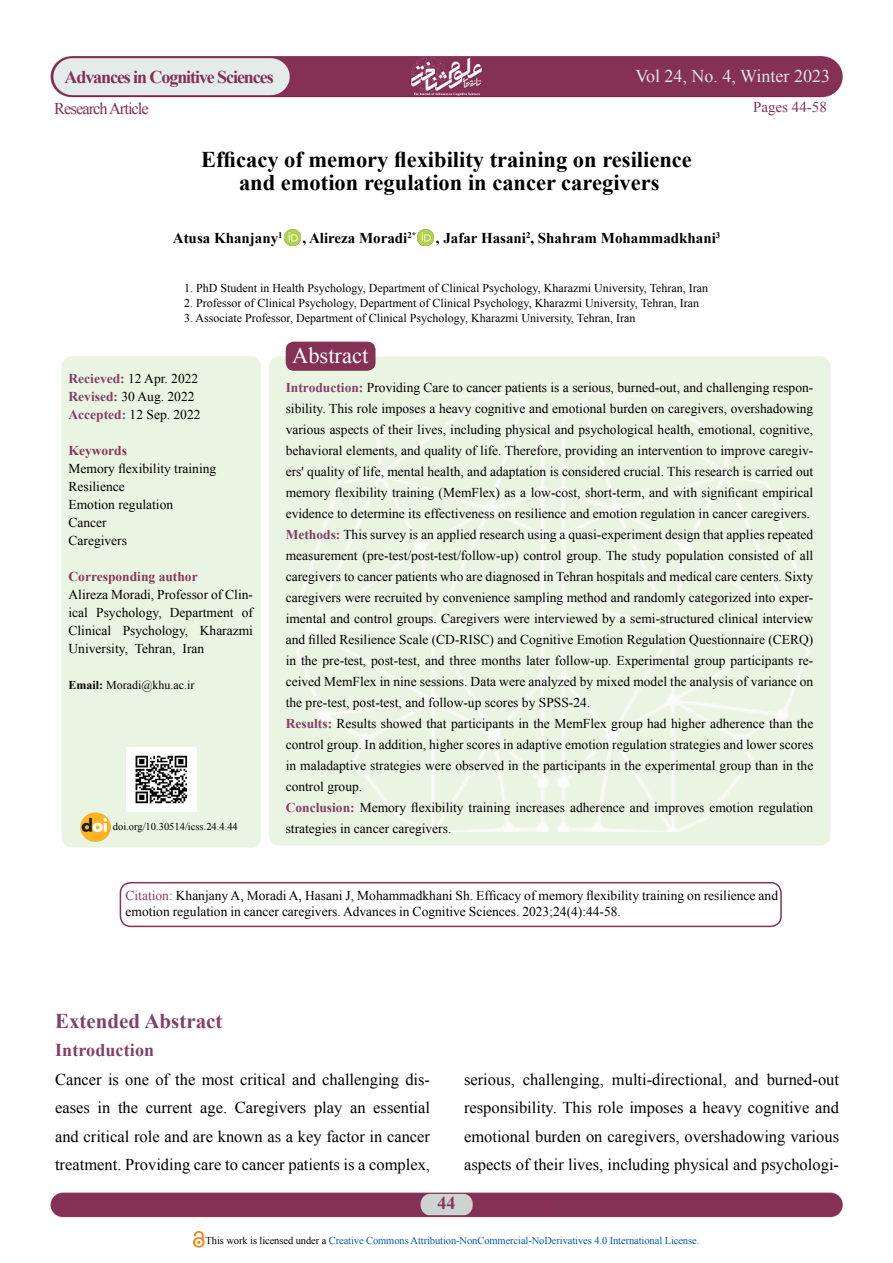
<style>
.page{position:relative;width:893px;height:1263px;background:#fff}
.page>*{position:absolute;margin:0;border:0;box-sizing:border-box;transform-origin:0 0}
.t1{font:700 22.5px/22.5px "Times New Roman";color:#000;text-align:center}
.t2{font:22.5px "Times New Roman";color:#fff}
.t3{font:700 21px "Times New Roman";color:#814068}
.t4{font:700 18px "Times New Roman";letter-spacing:-.06em;color:#853155}
.t5{font:18px "Times New Roman";color:#dde5e6}
.t6{font:700 18px "Times New Roman";letter-spacing:.005em;color:#814068}
.t7{font:700 18px "Times New Roman";color:#85385c}
.t8{font:16.5px/28.5px "Times New Roman";color:#000}
.t9{font:16.5px "Times New Roman";letter-spacing:-.06em;color:#853155}
.t10{font:700 15px "Times New Roman";color:#000}
.t11{font:15px "Times New Roman";color:#853155}
.t12{font:13.5px/21px "Times New Roman";color:#000}
.t13{font:700 13.5px "Times New Roman";color:#85385c}
.t14{font:12px "Times New Roman";color:#000}
.t15{font:10.5px "Times New Roman";letter-spacing:-.01em;color:#005baa}
.t16{font:10.5px "Times New Roman";color:#000}
.t17{font:700 8.7px "Times New Roman";color:#000}
.s1{font-weight:700;color:#814068}
.s2{font-weight:700}
.s3{color:#814068}
.s4{color:#000}
</style>
<div class="page">
<img style="left:50px;top:56px;width:793px;height:1190px">
<div style="left:269px;top:356px;width:561px;height:490px;background:#eaf4e2;border-radius:11px"></div>
<img style="left:296px;top:393px;width:514px;height:439px">
<div style="left:62px;top:356px;width:199px;height:491px;background:#eaf4e2;border-radius:11px"></div>
<div style="left:286px;top:342px;width:89px;height:28px;background:#853155;border-radius:8px"></div>
<div style="left:286px;top:342px;width:90px;height:29px;border:2px solid #853155;border-radius:8px"></div>
<img style="left:80px;top:812px;width:30px;height:30px">
<img style="left:127px;top:747px;width:69px;height:64px">
<div style="left:120px;top:882px;width:662px;height:45px;border:2px solid #853155;border-radius:11px"></div>
<img style="left:194px;top:1231px;width:10px;height:17px">
<img style="left:284px;top:230px;width:16px;height:16px">
<img style="left:417px;top:230px;width:16px;height:16px">
<h3 class="t4" style="left:65px;top:64px;width:211px">Advances in Cognitive Sciences</h3>
<p class="t9" style="left:54px;top:97px;width:96px">ResearchArticle</p>
<h3 class="t5" style="left:635px;top:64px;width:196px">Vol 24, No. 4, Winter 2023</h3>
<p class="t11" style="left:753px;top:97px;width:75px">Pages 44-58</p>
<h1 class="t1" style="left:201px;top:148px;width:492px">Efficacy of memory flexibility training on resilience and emotion regulation in cancer caregivers</h1>
<p class="t17" style="left:407px;top:229px;width:10px">2*</p>
<p class="t17" style="left:278px;top:229px;width:6px">1</p>
<p class="t10" style="left:173px;top:227px;width:107px">Atusa Khanjany</p>
<p class="t17" style="left:716px;top:229px;width:6px">3</p>
<p class="t14" style="left:184px;top:279px;width:525px">1. PhD Student in Health Psychology, Department of Clinical Psychology, Kharazmi University, Tehran, Iran</p>
<p class="t14" style="left:184px;top:294px;width:516px">2. Professor of Clinical Psychology, Department of Clinical Psychology, Kharazmi University, Tehran, Iran</p>
<p class="t14" style="left:184px;top:309px;width:453px">3. Associate Professor, Department of Clinical Psychology, Kharazmi University, Tehran, Iran</p>
<p class="t17" style="left:526px;top:229px;width:6px">2</p>
<p class="t10" style="left:302px;top:227px;width:107px">, Alireza Moradi</p>
<p class="t10" style="left:436px;top:227px;width:281px">, Jafar Hasani , Shahram Mohammadkhani</p>
<p class="t12" style="left:69px;top:369px;width:133px;line-height:18px"><span class="s1">Recieved:</span> 12 Apr. 2022<br><span class="s1">Revised:</span> 30 Aug. 2022<br><span class="s1">Accepted:</span> 12 Sep. 2022</p>
<p class="t13" style="left:69px;top:441px;width:60px">Keywords</p>
<p class="t12" style="left:69px;top:459px;width:149px;line-height:18px">Memory flexibility training<br>Resilience<br>Emotion regulation<br>Cancer<br>Caregivers</p>
<p class="t13" style="left:69px;top:567px;width:131px">Corresponding author</p>
<p class="t12" style="left:69px;top:583px;width:186px">Alireza Moradi, Professor of Clin-</p>
<p class="t12" style="left:200px;top:619px;width:55px">Kharazmi</p>
<p class="t12" style="left:69px;top:601px;width:21px">ical</p>
<p class="t12" style="left:96px;top:601px;width:67px">Psychology,</p>
<p class="t12" style="left:242px;top:601px;width:13px">of</p>
<p class="t12" style="left:170px;top:601px;width:65px">Department</p>
<p class="t12" style="left:69px;top:619px;width:44px">Clinical</p>
<p class="t12" style="left:123px;top:619px;width:67px">Psychology,</p>
<p class="t12" style="left:69px;top:637px;width:61px">University,</p>
<p class="t14" style="left:69px;top:676px;width:128px"><span class="s2">Email:</span> Moradi@khu.ac i r.</p>
<p class="t12" style="left:135px;top:637px;width:42px">Tehran,</p>
<p class="t12" style="left:183px;top:637px;width:23px">Iran</p>
<p class="t16" style="left:113px;top:820px;width:126px">doi.org/10.30514/icss.24.4.44</p>
<h1 class="t2" style="left:292px;top:340px;width:78px">Abstract</h1>
<p class="t12" style="left:286px;top:377px;width:529px"><span class="s1">Introduction:</span> Providing Care to cancer patients is a serious, burned-out, and challenging respon-</p>
<p class="t12" style="left:286px;top:419px;width:529px">various aspects of their lives, including physical and psychological health, emotional, cognitive,</p>
<p class="t12" style="left:286px;top:461px;width:529px">ers' quality of life, mental health, and adaptation is considered crucial. This research is carried out</p>
<p class="t12" style="left:286px;top:398px;width:529px">sibility. This role imposes a heavy cognitive and emotional burden on caregivers, overshadowing</p>
<p class="t12" style="left:286px;top:440px;width:529px">behavioral elements, and quality of life. Therefore, providing an intervention to improve caregiv-</p>
<p class="t12" style="left:286px;top:482px;width:529px">memory flexibility training (MemFlex) as a low-cost, short-term, and with significant empirical evidence to determine its effectiveness on resilience and emotion regulation in cancer caregivers.<br><span class="s1">Methods:</span> This survey is an applied research using a quasi-experiment design that applies repeated measurement (pre-test/post-test/follow-up) control group. The study population consisted of all caregivers to cancer patients who are diagnosed in Tehran hospitals and medical care centers. Sixty</p>
<p class="t12" style="left:286px;top:608px;width:529px">imental and control groups. Caregivers were interviewed by a semi-structured clinical interview</p>
<p class="t12" style="left:286px;top:587px;width:529px">caregivers were recruited by convenience sampling method and randomly categorized into exper-</p>
<p class="t12" style="left:286px;top:629px;width:529px">and filled Resilience Scale (CD-RISC) and Cognitive Emotion Regulation Questionnaire (CERQ(</p>
<p class="t12" style="left:286px;top:671px;width:529px">ceived MemFlex in nine sessions. Data were analyzed by mixed model the analysis of variance on</p>
<p class="t12" style="left:286px;top:650px;width:529px">in the pre-test, post-test, and three months later follow-up. Experimental group participants re-</p>
<p class="t12" style="left:286px;top:692px;width:529px">the pre-test, post-test, and follow-up scores by SPSS-24.<br><span class="s1">Results:</span> Results showed that participants in the MemFlex group had higher adherence than the control group In. addition, higher scores in adaptive emotion regulation strategies and lower scores in maladaptive strategies were observed in the participants in the experimental group than in the control group.<br><span class="s1">Conclusion:</span> Memory flexibility training increases adherence and improves emotion regulation strategies in cancer caregivers.</p>
<p class="t12" style="left:126px;top:887px;width:654px;line-height:16.5px"><span class="s3">Citation:</span> Khanjany A, Moradi A, Hasani ,J Mohammadkhani Sh. Efficacy of memory flexibility training on resilience and emotion regulation in cancer caregivers. Advances in Cognitive Sciences. 2023;24 (4) :44-58.</p>
<h2 class="t3" style="left:55px;top:1006px;width:169px">Extended Abstract</h2>
<h3 class="t6" style="left:55px;top:1038px;width:101px">Introduction</h3>
<p class="t8" style="left:55px;top:1065px;width:377px">Cancer is one of the most critical and challenging dis-</p>
<p class="t8" style="left:55px;top:1093px;width:36px">eases</p>
<p class="t8" style="left:98px;top:1093px;width:14px">in</p>
<p class="t8" style="left:118px;top:1093px;width:22px">the</p>
<p class="t8" style="left:146px;top:1093px;width:48px">current</p>
<p class="t8" style="left:200px;top:1093px;width:29px">age.</p>
<p class="t8" style="left:235px;top:1093px;width:73px">Caregivers</p>
<p class="t8" style="left:314px;top:1093px;width:30px">play</p>
<p class="t8" style="left:350px;top:1093px;width:17px">an</p>
<p class="t8" style="left:373px;top:1093px;width:58px">essential</p>
<p class="t8" style="left:55px;top:1122px;width:377px">and critical role and are known as a key factor in cancer treatment. Providing care to cancer patients is a complex,</p>
<h3 class="t7" style="left:437px;top:1191px;width:19px">44</h3>
<p class="t8" style="left:464px;top:1065px;width:377px">serious,<br>responsibility. This role imposes a heavy cognitive and emotional burden on caregivers, overshadowing various</p>
<p class="t8" style="left:523px;top:1065px;width:83px">challenging,</p>
<p class="t8" style="left:612px;top:1065px;width:117px">multi-directional,</p>
<p class="t8" style="left:735px;top:1065px;width:25px">and</p>
<p class="t8" style="left:767px;top:1065px;width:74px">burned-out</p>
<p class="t8" style="left:464px;top:1150px;width:376px">aspects of their lives, including physical and psychologi-</p>
<p class="t15" style="left:206px;top:1233px;width:495px"><span class="s4">This work is licensed under a</span> Creative Commons Attribution-NonCommercial-NoDerivatives 4.0 International License.</p>
</div>
